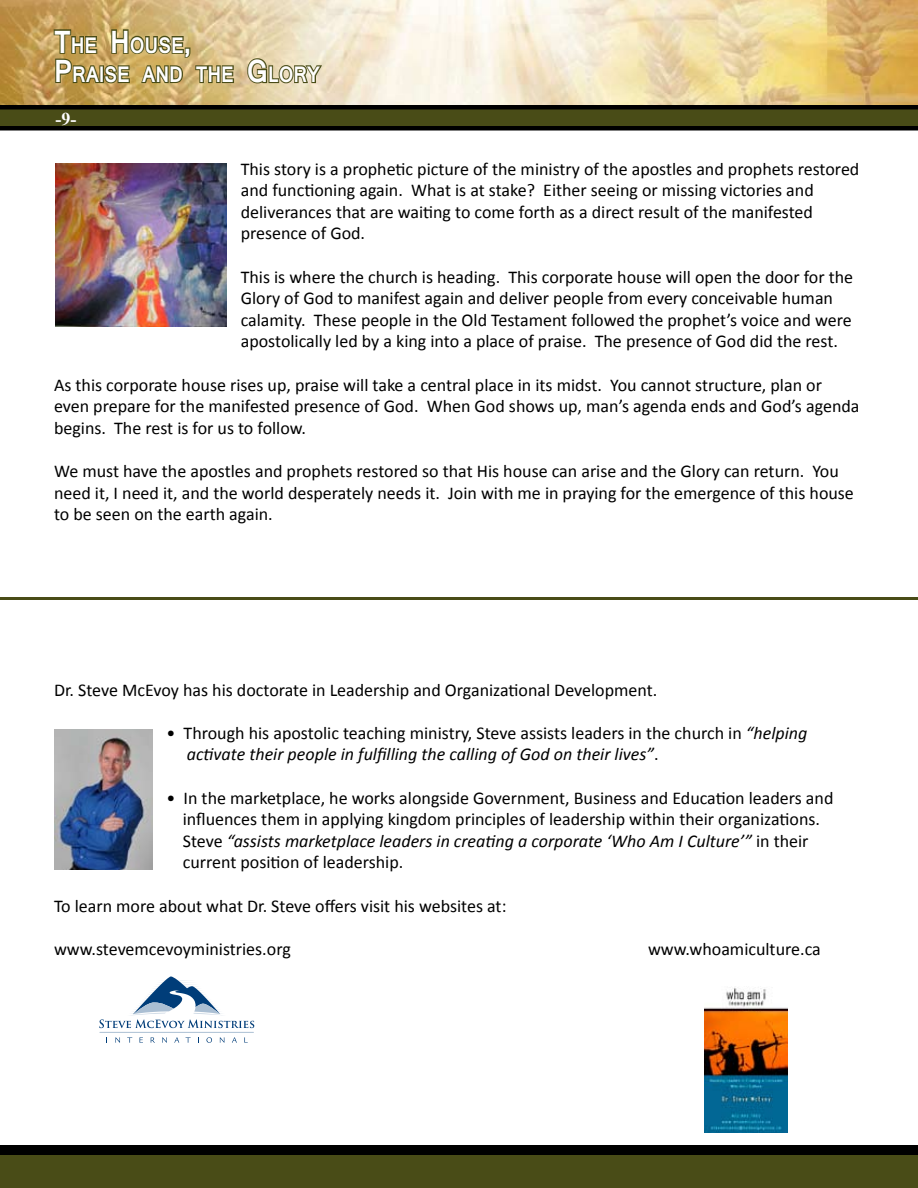
<style>
.page{position:relative;width:918px;height:1188px;background:#fff}
.page>*{position:absolute;margin:0;border:0;box-sizing:border-box;transform-origin:0 0}
.t1{font:700 21.15px/29.2px "Mangal";color:#fff;scale:.85 1}
.t2{font:18px/21.6px "Calibri";color:#000}
.t3{font:700 18px "Times New Roman";color:#fff}
.s1{font-size:30.15px}
.s2{font-style:italic}
</style>
<div class="page">
<div style="left:0;top:1148px;width:918px;height:40px;background:#494c17"></div>
<div style="left:0;top:1145px;width:918px;height:10px;background:#000"></div>
<img style="left:0;top:0;width:918px;height:105px">
<svg style="left:0;top:105px;width:918px;height:25px;background:#30320f"></svg>
<svg style="left:53px;top:28px;width:182px;height:57px;background:#a59153"></svg>
<svg style="left:246px;top:57px;width:78px;height:28px;background:#aca47c"></svg>
<svg style="left:99px;top:977px;width:155px;height:51px"></svg>
<svg style="left:115px;top:1037px;width:5px;height:6px"></svg>
<svg style="left:127px;top:1037px;width:5px;height:6px"></svg>
<svg style="left:140px;top:1037px;width:3px;height:6px"></svg>
<svg style="left:151px;top:1037px;width:4px;height:6px"></svg>
<svg style="left:162px;top:1037px;width:5px;height:6px"></svg>
<svg style="left:174px;top:1037px;width:5px;height:6px"></svg>
<svg style="left:186px;top:1037px;width:5px;height:6px"></svg>
<svg style="left:206px;top:1037px;width:6px;height:6px"></svg>
<svg style="left:220px;top:1037px;width:4px;height:6px"></svg>
<svg style="left:232px;top:1037px;width:5px;height:6px"></svg>
<hr style="left:100px;top:1032px;width:153px;height:1px;background:#abbfd3">
<img style="left:704px;top:987px;width:83px;height:145px">
<img style="left:54px;top:729px;width:98px;height:141px">
<img style="left:55px;top:164px;width:172px;height:163px">
<hr style="left:0;top:597px;width:918px;height:3px;background:#494c17">
<p class="t1" style="left:54px;top:30px;width:315px"><span class="s1">T</span>HE <span class="s1">H</span>OUSE<span class="s1">,<br>P</span>RAISE AND THE <span class="s1">G</span>LORY</p>
<p class="t3" style="left:56px;top:106px;width:22px">-9-</p>
<p class="t2" style="left:241px;top:158px;width:620px">This story is a prophetic picture of the ministry of the apostles and prophets restored and functioning again. What is at stake? Either seeing or missing victories and deliverances that are waiting to come forth as a direct result of the manifested presence of God.</p>
<p class="t2" style="left:241px;top:266px;width:614px">This is where the church is heading. This corporate house will open the door for the Glory of God to manifest again and deliver people from every conceivable human calamity. These people in the Old Testament followed the prophet’s voice and were apostolically led by a king into a place of praise. The presence of God did the rest.</p>
<p class="t2" style="left:54px;top:374px;width:807px">As this corporate house rises up, praise will take a central place in its midst. You cannot structure, plan or even prepare for the manifested presence of God. When God shows up, man’s agenda ends and God’s agenda begins. The rest is for us to follow.</p>
<p class="t2" style="left:54px;top:460px;width:801px">We must have the apostles and prophets restored so that His house can arise and the Glory can return. You need it, I need it, and the world desperately needs it. Join with me in praying for the emergence of this house to be seen on the earth again.</p>
<p class="t2" style="left:54px;top:679px;width:605px">Dr. Steve McEvoy has his doctorate in Leadership and Organizational Development.</p>
<p class="t2" style="left:187px;top:722px;width:622px;text-indent:-20px">• Through his apostolic teaching ministry, Steve assists leaders in the church in <span class="s2">“helping activate their people in fulfilling the calling of God on their lives”</span>.</p>
<p class="t2" style="left:183px;top:787px;width:652px;text-indent:-16px">• In the marketplace, he works alongside Government, Business and Education leaders and influences them in applying kingdom principles of leadership within their organizations.<br>Steve <span class="s2">“assists marketplace leaders in creating a corporate ‘Who Am I Culture’”</span> in their current position of leadership.</p>
<p class="t2" style="left:54px;top:895px;width:454px">To learn more about what Dr. Steve offers visit his websites at:</p>
<p class="t2" style="left:54px;top:938px;width:238px">www.stevemcevoyministries.org</p>
<p class="t2" style="left:648px;top:938px;width:174px">www.whoamiculture.ca</p>
</div>
